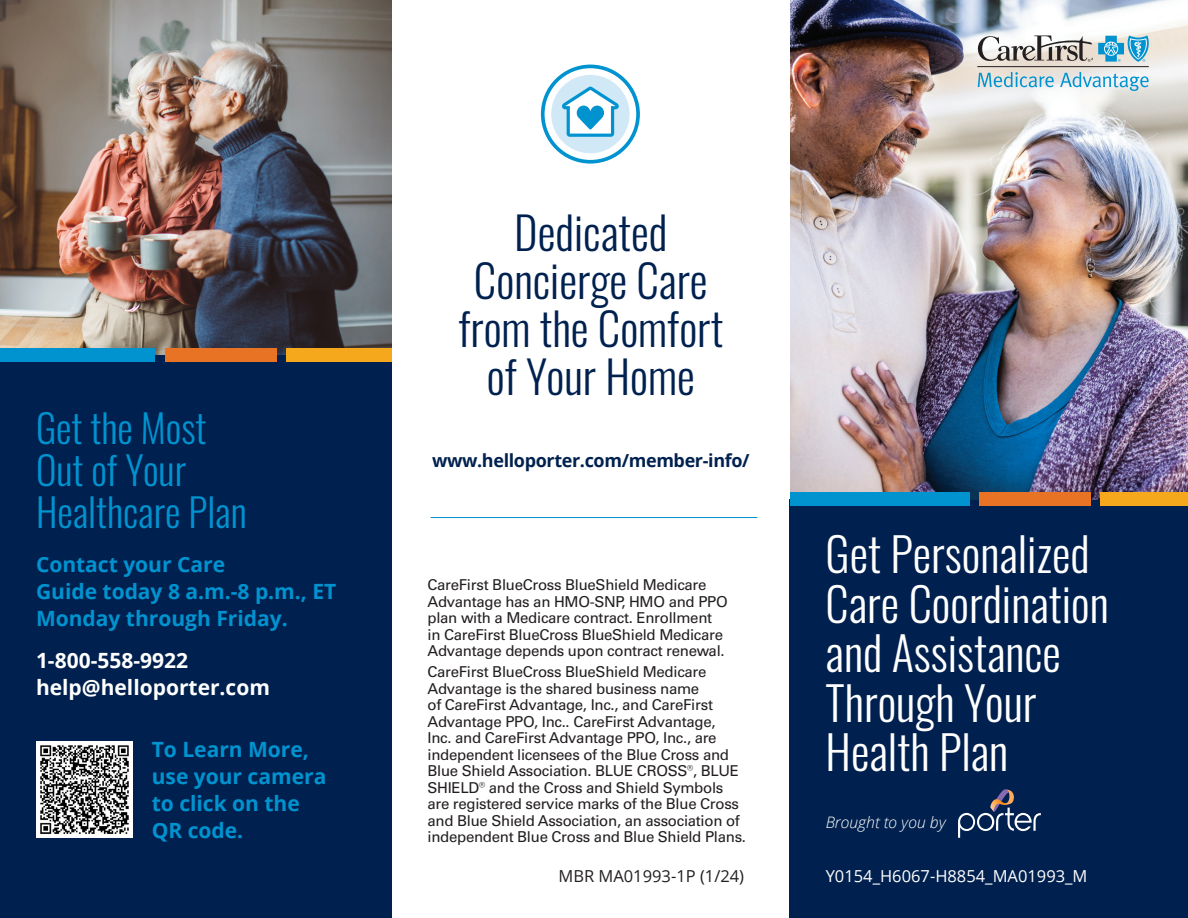
<style>
.page{position:relative;width:1188px;height:918px;background:#fff}
.page>*{position:absolute;margin:0;border:0;box-sizing:border-box;transform-origin:0 0}
.MA-H1{font:46.5px/49.5px "Oswald";color:#fff}
.MA-H1-Smaller{font:45px/48px "Oswald";color:#00214f;text-align:center}
.MA-H1-Smaller-2{font:39px/42px "Oswald";color:#0093d0}
.MA-H2_Header{font:700 21px/27px "Open Sans";color:#0093d0}
.MA-H2_Header-2{font:700 21px/27px "Open Sans";color:#fff}
.MA-H2_Header-3{font:700 18px "Open Sans";letter-spacing:-.02em;color:#00214f}
.t1{font:16.5px "Open Sans";color:#fff}
.t2{font:16.5px "Open Sans";color:#231f20}
.MA-BodyText{font:italic 300 15.75px "Open Sans";color:#fff}
.MA-Disclaimer{font:15px/16.5px "Univers LT Pro 55 Roman";letter-spacing:-.02em;color:#231f20}
</style>
<div class="page">
<div style="left:790px;top:499px;width:398px;height:419px;background:#00214f"></div>
<div style="left:0;top:355px;width:392px;height:563px;background:#00214f"></div>
<img style="left:790px;top:0;width:398px;height:499px">
<svg style="left:978px;top:35px;width:171px;height:27px"></svg>
<hr style="left:977px;top:66px;width:172px;height:1px;background:#231f20">
<svg style="left:978px;top:72px;width:76px;height:15px"></svg>
<svg style="left:1060px;top:72px;width:89px;height:19px"></svg>
<svg style="left:958px;top:789px;width:83px;height:49px"></svg>
<svg style="left:543px;top:66px;width:95px;height:96px"></svg>
<div style="left:541px;top:65px;width:99px;height:99px;border:4px solid #0093d0;border-radius:50%"></div>
<div style="left:551px;top:75px;width:79px;height:78px;background:#d1e8f6;border-radius:50%"></div>
<svg style="left:562px;top:87px;width:57px;height:50px"></svg>
<hr style="left:431px;top:517px;width:326px;height:1px;background:#0093d0">
<img style="left:0;top:0;width:392px;height:355px">
<img style="left:36px;top:742px;width:96px;height:96px">
<div style="left:1101px;top:492px;width:87px;height:14px;background:#f5a81c"></div>
<div style="left:979px;top:492px;width:112px;height:14px;background:#e97324"></div>
<div style="left:790px;top:492px;width:179px;height:14px;background:#0093d0"></div>
<div style="left:165px;top:348px;width:111px;height:14px;background:#e97324"></div>
<div style="left:0;top:348px;width:155px;height:14px;background:#0093d0"></div>
<div style="left:286px;top:348px;width:106px;height:14px;background:#f5a81c"></div>
<p class="MA-H1-Smaller-2" style="left:36px;top:404px;width:212px">Get the Most<br>Out of Your<br>Healthcare Plan</p>
<p class="MA-H2_Header" style="left:36px;top:551px;width:302px">Contact your Care<br>Guide today 8 a.m.-8 p.m., ET<br>Monday through Friday.</p>
<p class="MA-H2_Header-2" style="left:36px;top:647px;width:236px">1-800-558-9922 help@helloporter.com</p>
<p class="MA-H2_Header" style="left:152px;top:735px;width:176px">To Learn More, use your camera to click on the<br>QR code.</p>
<p class="MA-H1-Smaller" style="left:458px;top:204px;width:266px">Dedicated<br>Concierge Care from the Comfort of Your Home</p>
<p class="MA-H2_Header-3" style="left:432px;top:447px;width:319px">www.helloporter.com/member-info/</p>
<p class="MA-Disclaimer" style="left:428px;top:576px;width:302px">CareFirst BlueCross BlueShield Medicare Advantage has an HMO-SNP, HMO and PPO plan with a Medicare contract. Enrollment in CareFirst BlueCross BlueShield Medicare Advantage depends upon contract renewal.</p>
<p class="MA-Disclaimer" style="left:428px;top:663px;width:320px">CareFirst BlueCross BlueShield Medicare Advantage is the shared business name<br>of CareFirst Advantage, Inc., and CareFirst Advantage PPO, Inc.. CareFirst Advantage,<br>Inc. and CareFirst Advantage PPO, Inc., are independent licensees of the Blue Cross and Blue Shield Association. BLUE CROSS®, BLUE SHIELD® and the Cross and Shield Symbols are registered service marks of the Blue Cross and Blue Shield Association, an association of independent Blue Cross and Blue Shield Plans.</p>
<p class="MA-H1" style="left:826px;top:525px;width:285px">Get Personalized<br>Care Coordination and Assistance<br>Through Your<br>Health Plan</p>
<p class="MA-BodyText" style="left:826px;top:811px;width:122px">Brought to you by</p>
<p class="t2" style="left:558px;top:865px;width:187px">MBR MA01993-1P (1/24)</p>
<p class="t1" style="left:826px;top:865px;width:263px">Y0154_H6067-H8854_MA01993_M</p>
</div>
